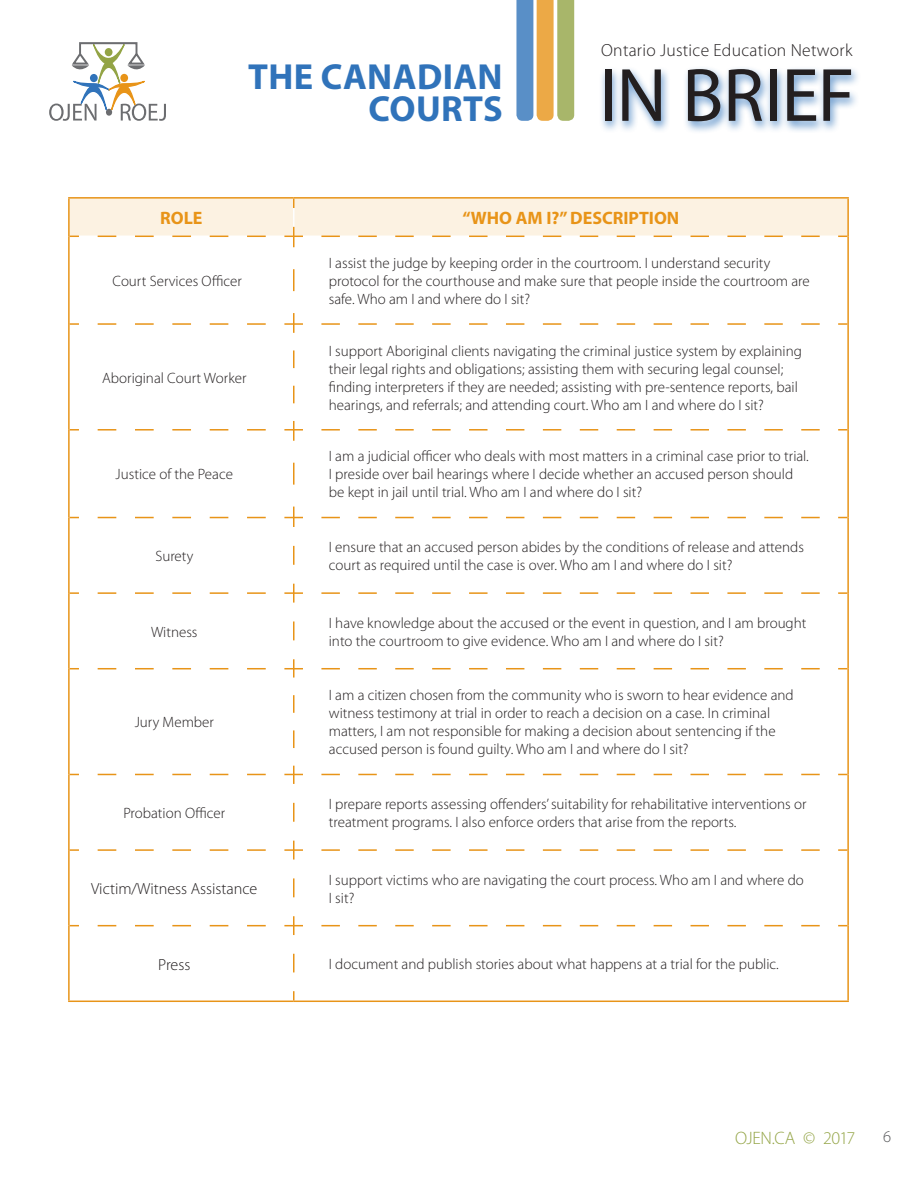
<style>
.page{position:relative;width:918px;height:1188px;background:#fff}
.page>*{position:absolute;margin:0;border:0;box-sizing:border-box;transform-origin:0 0}
.t1{font:76.2px "Myriad Pro";letter-spacing:-.01em;color:#231f20}
.t2{font:700 36.45px/31.5px "Myriad Pro";letter-spacing:.01em;color:#3073ba;text-align:right}
.chart_text{font:700 18px "Myriad Pro";color:#e89418}
.t3{font:300 18px "Myriad Pro";letter-spacing:-.025em;color:#93a445}
.t4{font:300 17.55px "Myriad Pro";letter-spacing:.015em;color:#231f20}
.t5{font:300 16.5px "Myriad Pro";color:#57585a}
.chart_text-2{font:300 16.2px "Myriad Pro";color:#231f20}
.chart_text-3{font:300 15px/18px "Myriad Pro";color:#231f20}
</style>
<div class="page">
<svg style="left:516px;top:0;width:58px;height:121px;background:#b0b08e"></svg>
<div style="left:599px;top:66px;width:262px;height:68px;background:#3073ba;opacity:.75"></div>
<svg style="left:49px;top:42px;width:117px;height:79px"></svg>
<hr style="left:68px;top:197px;width:226px;height:2px;background:#e89418">
<hr style="left:68px;top:199px;width:2px;height:37px;background:#e89418">
<hr style="left:294px;top:197px;width:555px;height:2px;background:#e89418">
<hr style="left:847px;top:199px;width:2px;height:37px;background:#e89418">
<hr style="left:68px;top:236px;width:2px;height:88px;background:#e89418">
<hr style="left:847px;top:236px;width:2px;height:88px;background:#e89418">
<hr style="left:68px;top:324px;width:2px;height:106px;background:#e89418">
<hr style="left:847px;top:324px;width:2px;height:106px;background:#e89418">
<hr style="left:68px;top:430px;width:2px;height:88px;background:#e89418">
<hr style="left:847px;top:430px;width:2px;height:88px;background:#e89418">
<hr style="left:68px;top:518px;width:2px;height:75px;background:#e89418">
<hr style="left:847px;top:518px;width:2px;height:75px;background:#e89418">
<hr style="left:68px;top:593px;width:2px;height:76px;background:#e89418">
<hr style="left:847px;top:593px;width:2px;height:76px;background:#e89418">
<hr style="left:68px;top:669px;width:2px;height:105px;background:#e89418">
<hr style="left:847px;top:669px;width:2px;height:105px;background:#e89418">
<hr style="left:68px;top:774px;width:2px;height:76px;background:#e89418">
<hr style="left:847px;top:774px;width:2px;height:76px;background:#e89418">
<hr style="left:68px;top:850px;width:2px;height:76px;background:#e89418">
<hr style="left:847px;top:850px;width:2px;height:76px;background:#e89418">
<hr style="left:68px;top:926px;width:2px;height:75px;background:#e89418">
<hr style="left:847px;top:926px;width:2px;height:75px;background:#e89418">
<svg style="left:98px;top:323px;width:168px;height:2px"></svg>
<svg style="left:70px;top:323px;width:9px;height:2px"></svg>
<svg style="left:321px;top:323px;width:499px;height:2px"></svg>
<svg style="left:838px;top:323px;width:9px;height:2px"></svg>
<svg style="left:98px;top:429px;width:168px;height:2px"></svg>
<svg style="left:70px;top:429px;width:9px;height:2px"></svg>
<svg style="left:321px;top:429px;width:499px;height:2px"></svg>
<svg style="left:838px;top:429px;width:9px;height:2px"></svg>
<svg style="left:98px;top:517px;width:168px;height:1px"></svg>
<svg style="left:321px;top:517px;width:499px;height:1px"></svg>
<svg style="left:98px;top:592px;width:168px;height:2px"></svg>
<svg style="left:70px;top:592px;width:9px;height:2px"></svg>
<svg style="left:321px;top:592px;width:499px;height:2px"></svg>
<svg style="left:838px;top:592px;width:9px;height:2px"></svg>
<svg style="left:98px;top:668px;width:168px;height:1px"></svg>
<svg style="left:321px;top:668px;width:499px;height:1px"></svg>
<svg style="left:98px;top:774px;width:168px;height:1px"></svg>
<svg style="left:321px;top:774px;width:499px;height:1px"></svg>
<svg style="left:98px;top:849px;width:168px;height:2px"></svg>
<svg style="left:70px;top:849px;width:9px;height:2px"></svg>
<svg style="left:321px;top:849px;width:499px;height:2px"></svg>
<svg style="left:838px;top:849px;width:9px;height:2px"></svg>
<svg style="left:98px;top:925px;width:168px;height:1px"></svg>
<svg style="left:321px;top:925px;width:499px;height:1px"></svg>
<hr style="left:68px;top:1001px;width:226px;height:1px;background:#e89418">
<hr style="left:294px;top:1001px;width:555px;height:1px;background:#e89418">
<svg style="left:293px;top:269px;width:2px;height:22px"></svg>
<svg style="left:293px;top:350px;width:2px;height:53px"></svg>
<svg style="left:284px;top:313px;width:19px;height:20px"></svg>
<svg style="left:293px;top:462px;width:2px;height:23px"></svg>
<svg style="left:284px;top:421px;width:19px;height:20px"></svg>
<svg style="left:293px;top:545px;width:2px;height:20px"></svg>
<svg style="left:284px;top:507px;width:19px;height:20px"></svg>
<svg style="left:293px;top:621px;width:2px;height:19px"></svg>
<svg style="left:284px;top:584px;width:19px;height:19px"></svg>
<svg style="left:293px;top:695px;width:2px;height:53px"></svg>
<svg style="left:284px;top:659px;width:19px;height:19px"></svg>
<svg style="left:293px;top:802px;width:2px;height:20px"></svg>
<svg style="left:284px;top:766px;width:19px;height:18px"></svg>
<svg style="left:293px;top:878px;width:2px;height:19px"></svg>
<svg style="left:284px;top:841px;width:19px;height:19px"></svg>
<svg style="left:293px;top:953px;width:2px;height:19px"></svg>
<svg style="left:293px;top:991px;width:2px;height:10px"></svg>
<svg style="left:284px;top:916px;width:19px;height:19px"></svg>
<svg style="left:69px;top:198px;width:779px;height:49px"></svg>
<h2 class="t2" style="left:248px;top:60px;width:256px">THE CANADIAN<br>COURTS</h2>
<p class="t4" style="left:601px;top:40px;width:253px">Ontario Justice Education Network</p>
<h1 class="t1" style="left:599px;top:48px;width:257px">IN BRIEF</h1>
<p class="chart_text" style="left:160px;top:206px;width:44px">ROLE</p>
<p class="chart_text" style="left:463px;top:206px;width:218px">“WHO AM I?” DESCRIPTION</p>
<p class="chart_text-3" style="left:113px;top:272px;width:131px">Court Services Officer</p>
<p class="chart_text-3" style="left:102px;top:369px;width:146px">Aboriginal Court Worker</p>
<p class="chart_text-3" style="left:116px;top:466px;width:119px">Justice of the Peace</p>
<p class="chart_text-3" style="left:329px;top:254px;width:482px">I assist the judge by keeping order in the courtroom. I understand security protocol for the courthouse and make sure that people inside the courtroom are safe. Who am I and where do I sit?</p>
<p class="chart_text-3" style="left:329px;top:342px;width:475px">I support Aboriginal clients navigating the criminal justice system by explaining their legal rights and obligations; assisting them with securing legal counsel; finding interpreters if they are needed; assisting with pre-sentence reports, bail hearings, and referrals; and attending court. Who am I and where do I sit?</p>
<p class="chart_text-3" style="left:329px;top:448px;width:482px">I am a judicial officer who deals with most matters in a criminal case prior to trial.<br>I preside over bail hearings where I decide whether an accused person should be kept in jail until trial. Who am I and where do I sit?</p>
<p class="chart_text-3" style="left:155px;top:547px;width:39px">Surety</p>
<p class="chart_text-3" style="left:329px;top:538px;width:477px">I ensure that an accused person abides by the conditions of release and attends court as required until the case is over. Who am I and where do I sit?</p>
<p class="chart_text-3" style="left:151px;top:623px;width:48px">Witness</p>
<p class="chart_text-3" style="left:329px;top:614px;width:479px">I have knowledge about the accused or the event in question, and I am brought into the courtroom to give evidence. Who am I and where do I sit?</p>
<p class="chart_text-3" style="left:135px;top:713px;width:81px">Jury Member</p>
<p class="chart_text-3" style="left:329px;top:686px;width:466px">I am a citizen chosen from the community who is sworn to hear evidence and witness testimony at trial in order to reach a decision on a case. In criminal matters, I am not responsible for making a decision about sentencing if the accused person is found guilty. Who am I and where do I sit?</p>
<p class="chart_text-3" style="left:123px;top:804px;width:103px">Probation Officer</p>
<p class="chart_text-3" style="left:329px;top:795px;width:479px">I prepare reports assessing offenders’ suitability for rehabilitative interventions or treatment programs. I also enforce orders that arise from the reports.</p>
<p class="chart_text-2" style="left:91px;top:880px;width:168px">Victim/Witness Assistance</p>
<p class="chart_text-3" style="left:329px;top:871px;width:476px">I support victims who are navigating the court process. Who am I and where do<br>I sit?</p>
<p class="chart_text-2" style="left:158px;top:955px;width:34px">Press</p>
<p class="chart_text-3" style="left:329px;top:955px;width:451px">I document and publish stories about what happens at a trial for the public.</p>
<p class="t3" style="left:735px;top:1128px;width:122px">OJEN.CA © 2017</p>
<p class="t5" style="left:883px;top:1128px;width:10px">6</p>
</div>
